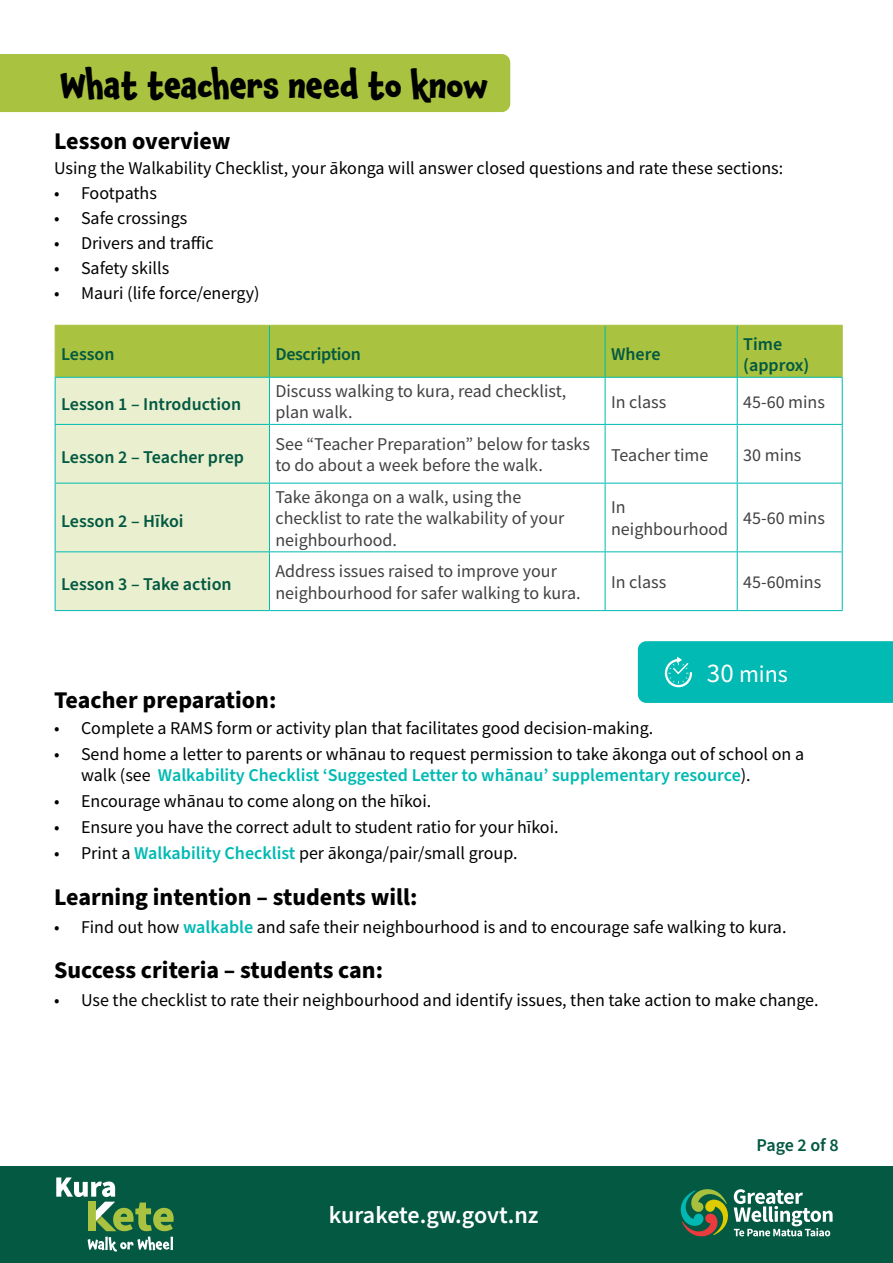
<style>
.page{position:relative;width:893px;height:1263px;background:#fff}
.page>*{position:absolute;margin:0;border:0;box-sizing:border-box;transform-origin:0 0}
.t1{font:700 33px "Chaloops";color:#000}
.t2{font:700 24px "Source Sans Pro";color:#000}
.t3{font:600 24px "Source Sans Pro";letter-spacing:-.01em;color:#fff}
.t4{font:24px "Source Sans Variable";color:#fff}
.t5{font:18px/21.6px "Source Sans Pro";color:#000}
.t6{font:18px/21.6px "Source Sans Pro";color:#414042}
.t7{font:600 18px/21.6px "Source Sans Pro";color:#035942}
.t8{font:600 18px "Source Sans Pro";letter-spacing:-.02em;color:#035942}
.s1{font-size:27px}
.s2{font-weight:600;color:#00bab3}
</style>
<div class="page">
<div style="left:638px;top:641px;width:255px;height:62px;background:#00bab3"></div>
<div style="left:0;top:54px;width:510px;height:58px;background:#a9c23f"></div>
<div style="left:56px;top:326px;width:786px;height:51px;background:#a9c23f"></div>
<div style="left:56px;top:378px;width:213px;height:232px;background:#eaf0cf"></div>
<hr style="left:55px;top:377px;width:214px;height:1px;background:#00bab3">
<hr style="left:269px;top:377px;width:336px;height:1px;background:#00bab3">
<hr style="left:605px;top:377px;width:132px;height:1px;background:#00bab3">
<hr style="left:737px;top:377px;width:106px;height:1px;background:#00bab3">
<hr style="left:55px;top:424px;width:214px;height:1px;background:#00bab3">
<hr style="left:269px;top:424px;width:336px;height:1px;background:#00bab3">
<hr style="left:605px;top:424px;width:132px;height:1px;background:#00bab3">
<hr style="left:737px;top:424px;width:106px;height:1px;background:#00bab3">
<hr style="left:55px;top:483px;width:214px;height:1px;background:#00bab3">
<hr style="left:269px;top:483px;width:336px;height:1px;background:#00bab3">
<hr style="left:605px;top:483px;width:132px;height:1px;background:#00bab3">
<hr style="left:737px;top:483px;width:106px;height:1px;background:#00bab3">
<hr style="left:55px;top:551px;width:214px;height:1px;background:#00bab3">
<hr style="left:269px;top:551px;width:336px;height:1px;background:#00bab3">
<hr style="left:605px;top:551px;width:132px;height:1px;background:#00bab3">
<hr style="left:737px;top:551px;width:106px;height:1px;background:#00bab3">
<hr style="left:269px;top:326px;width:1px;height:51px;background:#00bab3">
<hr style="left:605px;top:326px;width:1px;height:51px;background:#00bab3">
<hr style="left:737px;top:326px;width:1px;height:51px;background:#00bab3">
<hr style="left:605px;top:378px;width:1px;height:46px;background:#00bab3">
<hr style="left:737px;top:378px;width:1px;height:46px;background:#00bab3">
<hr style="left:605px;top:425px;width:1px;height:58px;background:#00bab3">
<hr style="left:737px;top:425px;width:1px;height:58px;background:#00bab3">
<hr style="left:605px;top:483px;width:1px;height:68px;background:#00bab3">
<hr style="left:737px;top:483px;width:1px;height:68px;background:#00bab3">
<hr style="left:605px;top:552px;width:1px;height:58px;background:#00bab3">
<hr style="left:737px;top:552px;width:1px;height:58px;background:#00bab3">
<hr style="left:55px;top:378px;width:1px;height:46px;background:#00bab3">
<hr style="left:55px;top:425px;width:1px;height:58px;background:#00bab3">
<hr style="left:55px;top:483px;width:1px;height:68px;background:#00bab3">
<hr style="left:55px;top:552px;width:1px;height:58px;background:#00bab3">
<hr style="left:55px;top:610px;width:214px;height:1px;background:#00bab3">
<hr style="left:55px;top:325px;width:214px;height:1px;background:#a9c23f">
<hr style="left:55px;top:326px;width:1px;height:51px;background:#a9c23f">
<hr style="left:269px;top:325px;width:336px;height:1px;background:#a9c23f">
<hr style="left:605px;top:325px;width:132px;height:1px;background:#a9c23f">
<hr style="left:737px;top:325px;width:106px;height:1px;background:#a9c23f">
<hr style="left:842px;top:326px;width:1px;height:51px;background:#a9c23f">
<hr style="left:269px;top:378px;width:1px;height:46px;background:#00bab3">
<hr style="left:842px;top:378px;width:1px;height:46px;background:#00bab3">
<hr style="left:269px;top:425px;width:1px;height:58px;background:#00bab3">
<hr style="left:842px;top:425px;width:1px;height:58px;background:#00bab3">
<hr style="left:269px;top:483px;width:1px;height:68px;background:#00bab3">
<hr style="left:842px;top:483px;width:1px;height:68px;background:#00bab3">
<hr style="left:269px;top:552px;width:1px;height:58px;background:#00bab3">
<hr style="left:842px;top:552px;width:1px;height:58px;background:#00bab3">
<hr style="left:269px;top:610px;width:336px;height:1px;background:#00bab3">
<hr style="left:605px;top:610px;width:132px;height:1px;background:#00bab3">
<hr style="left:737px;top:610px;width:106px;height:1px;background:#00bab3">
<div style="left:0;top:1166px;width:893px;height:97px;background:#035942"></div>
<svg style="left:56px;top:1177px;width:118px;height:75px"></svg>
<svg style="left:680px;top:1189px;width:153px;height:48px"></svg>
<h1 class="t1" style="left:61px;top:58px;width:428px">What teachers need to know</h1>
<h2 class="t2" style="left:54px;top:125px;width:178px">Lesson overview</h2>
<p class="t5" style="left:54px;top:157px;width:731px">Using the Walkability Checklist, your ākonga will answer closed questions and rate these sections:</p>
<p class="t5" style="left:54px;top:182px;width:104px">• Footpaths</p>
<p class="t5" style="left:54px;top:207px;width:135px">• Safe crossings</p>
<p class="t5" style="left:54px;top:232px;width:161px">• Drivers and traffic</p>
<p class="t5" style="left:54px;top:257px;width:117px">• Safety skills</p>
<p class="t5" style="left:54px;top:282px;width:207px">• Mauri (life force/energy)</p>
<p class="t7" style="left:61px;top:344px;width:55px">Lesson</p>
<p class="t8" style="left:275px;top:342px;width:87px">Description</p>
<p class="t7" style="left:611px;top:344px;width:51px">Where</p>
<p class="t7" style="left:743px;top:333px;width:68px">Time (approx)</p>
<p class="t7" style="left:61px;top:394px;width:181px">Lesson 1 – Introduction</p>
<p class="t6" style="left:275px;top:380px;width:292px">Discuss walking to kura, read checklist, plan walk.</p>
<p class="t6" style="left:611px;top:391px;width:57px">In class</p>
<p class="t6" style="left:743px;top:391px;width:83px">45-60 mins</p>
<p class="t7" style="left:61px;top:447px;width:184px">Lesson 2 – Teacher prep</p>
<p class="t7" style="left:61px;top:510px;width:124px">Lesson 2 – Hīkoi</p>
<p class="t7" style="left:61px;top:574px;width:172px">Lesson 3 – Take action</p>
<p class="t6" style="left:275px;top:433px;width:316px">See “Teacher Preparation” below for tasks to do about a week before the walk.</p>
<p class="t6" style="left:611px;top:444px;width:99px">Teacher time</p>
<p class="t6" style="left:743px;top:444px;width:60px">30 mins</p>
<p class="t6" style="left:275px;top:486px;width:290px">Take ākonga on a walk, using the checklist to rate the walkability of your neighbourhood.</p>
<p class="t6" style="left:611px;top:497px;width:119px">In neighbourhood</p>
<p class="t6" style="left:743px;top:507px;width:83px">45-60 mins</p>
<p class="t6" style="left:275px;top:560px;width:307px">Address issues raised to improve your neighbourhood for safer walking to kura.</p>
<p class="t6" style="left:611px;top:571px;width:57px">In class</p>
<p class="t6" style="left:743px;top:571px;width:80px">45-60mins</p>
<h2 class="t4" style="left:707px;top:660px;width:83px"><span class="s1">30</span> mins</h2>
<h2 class="t2" style="left:54px;top:683px;width:224px">Teacher preparation:</h2>
<p class="t5" style="left:54px;top:717px;width:601px">• Complete a RAMS form or activity plan that facilitates good decision-making.</p>
<p class="t5" style="left:81px;top:743px;width:725px;text-indent:-27px">• Send home a letter to parents or whānau to request permission to take ākonga out of school on a walk (see <span class="s2">Walkability Checklist ‘Suggested Letter to whānau’ supplementary resource</span>).</p>
<p class="t5" style="left:54px;top:790px;width:379px">• Encourage whānau to come along on the hīkoi.</p>
<p class="t5" style="left:54px;top:816px;width:506px">• Ensure you have the correct adult to student ratio for your hīkoi.</p>
<p class="t5" style="left:54px;top:842px;width:465px">• Print a <span class="s2">Walkability Checklist</span> per ākonga/pair/small group.</p>
<h2 class="t2" style="left:54px;top:880px;width:365px">Learning intention – students will:</h2>
<p class="t5" style="left:54px;top:916px;width:734px">• Find out how <span class="s2">walkable</span> and safe their neighbourhood is and to encourage safe walking to kura.</p>
<h2 class="t2" style="left:54px;top:954px;width:331px">Success criteria – students can:</h2>
<p class="t5" style="left:54px;top:989px;width:766px">• Use the checklist to rate their neighbourhood and identify issues, then take action to make change.</p>
<h2 class="t3" style="left:329px;top:1198px;width:211px">kurakete.gw.govt.nz</h2>
<p class="t7" style="left:757px;top:1134px;width:84px">Page 2 of 8</p>
</div>
